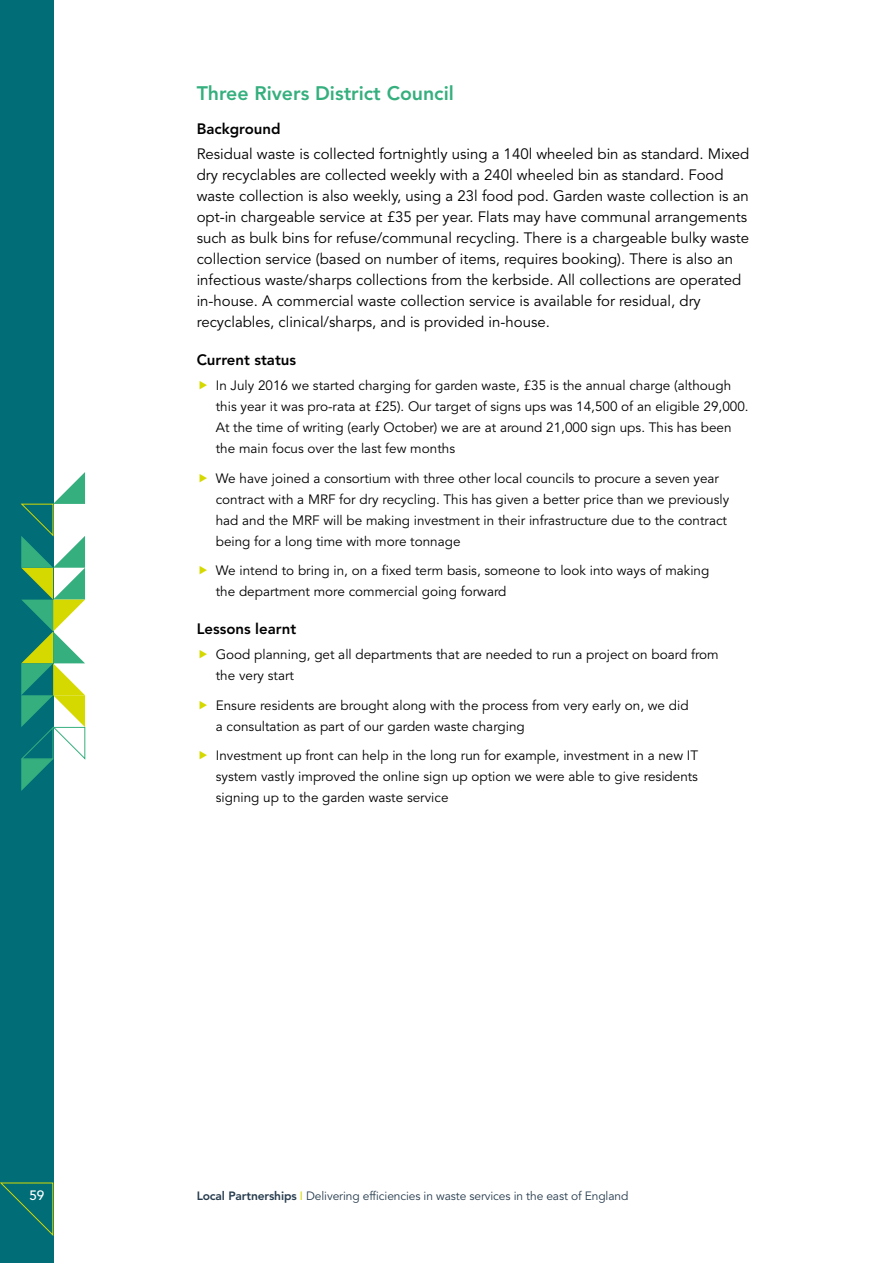
<style>
.page{position:relative;width:893px;height:1263px;background:#fff}
.page>*{position:absolute;margin:0;border:0;box-sizing:border-box;transform-origin:0 0}
.t1{font:800 19.5px "Avenir LT Std";color:#35af7e}
.t2{font:15px/21px "Avenir LT Std";color:#000}
.t3{font:800 15px "Avenir LT Std";color:#000}
.t4{font:13.5px/21px "Avenir LT Std";color:#000}
.t5{font:500 13.5px "Avenir LT Std";color:#fff}
.t6{font:12px "Avenir LT Std";letter-spacing:-.01em;color:#273c4e}
.s1{font-weight:800}
.s2{color:#d5d900}
</style>
<div class="page">
<div style="left:0;top:0;width:53px;height:1263px;background:#006d77"></div>
<svg style="left:21px;top:472px;width:64px;height:319px"></svg>
<svg style="left:0;top:1182px;width:54px;height:55px"></svg>
<h1 class="t1" style="left:197px;top:81px;width:259px">Three Rivers District Council</h1>
<p class="t3" style="left:197px;top:119px;width:85px">Background</p>
<p class="t2" style="left:197px;top:144px;width:554px">Residual waste is collected fortnightly using a 140l wheeled bin as standard. Mixed dry recyclables are collected weekly with a 240l wheeled bin as standard. Food waste collection is also weekly, using a 23l food pod. Garden waste collection is an opt-in chargeable service at £35 per year. Flats may have communal arrangements such as bulk bins for refuse/communal recycling. There is a chargeable bulky waste collection service (based on number of items, requires booking). There is also an infectious waste/sharps collections from the kerbside. All collections are operated in-house. A commercial waste collection service is available for residual, dry recyclables, clinical/sharps, and is provided in-house.</p>
<p class="t3" style="left:197px;top:351px;width:101px">Current status</p>
<p class="t4" style="left:216px;top:375px;width:534px">In July 2016 we started charging for garden waste, £35 is the annual charge (although this year it was pro-rata at £25). Our target of signs ups was 14,500 of an eligible 29,000.<br>At the time of writing (early October) we are at around 21,000 sign ups. This has been the main focus over the last few months</p>
<p class="t4" style="left:216px;top:468px;width:515px">We have joined a consortium with three other local councils to procure a seven year contract with a MRF for dry recycling. This has given a better price than we previously had and the MRF will be making investment in their infrastructure due to the contract being for a long time with more tonnage</p>
<p class="t4" style="left:216px;top:560px;width:495px">We intend to bring in, on a fixed term basis, someone to look into ways of making the department more commercial going forward</p>
<p class="t3" style="left:197px;top:620px;width:101px">Lessons learnt</p>
<p class="t4" style="left:216px;top:645px;width:504px">Good planning, get all departments that are needed to run a project on board from the very start</p>
<p class="t4" style="left:216px;top:695px;width:474px">Ensure residents are brought along with the process from very early on, we did a consultation as part of our garden waste charging</p>
<p class="t4" style="left:216px;top:746px;width:484px;text-align:justify">Investment up front can help in the long run for example, investment in a new IT system vastly improved the online sign up option we were able to give residents signing up to the garden waste service</p>
<p class="t5" style="left:29px;top:1188px;width:17px">59</p>
<p class="t6" style="left:197px;top:1189px;width:433px"><span class="s1">Local Partnerships</span> <span class="s2">I</span> Delivering efficiencies in waste services in the east of England</p>
</div>
